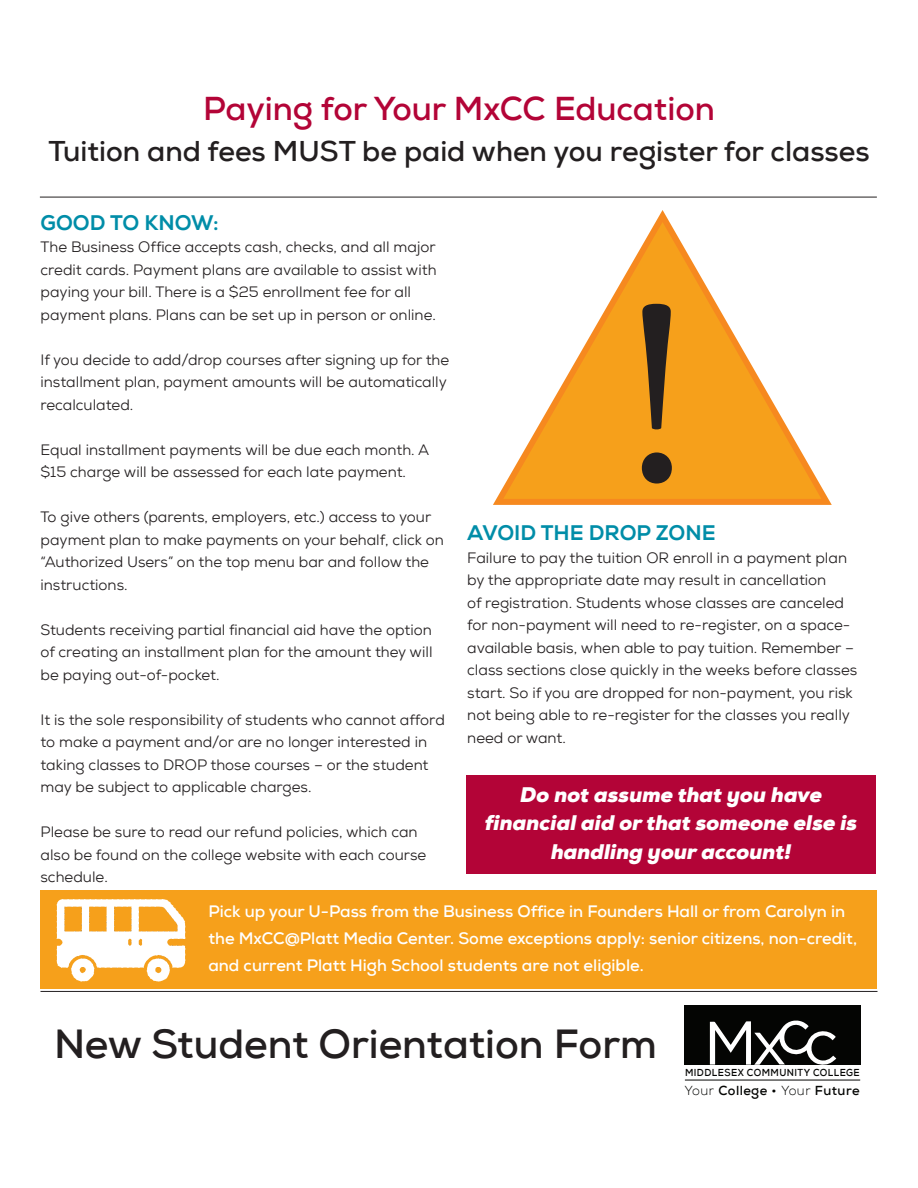
<style>
.page{position:relative;width:918px;height:1188px;background:#fff}
.page>*{position:absolute;margin:0;border:0;box-sizing:border-box;transform-origin:0 0}
.t1{font:265.5px "Minion Pro";color:#231f20}
.t2{font:700 40.5px "Nexa";color:#231f20}
.t3{font:700 33px "Nexa";color:#b30437}
.t4{font:700 28.5px "Nexa";color:#231f20}
.t5{font:italic 900 21px/28.5px "Nexa";color:#fff;text-align:center}
.t6{font:21px "Nexa X Bold";color:#008da8}
.t7{font:700 16.5px/27px "Nexa";color:#fff}
.t8{font:15px/22.5px "Nexa";color:#231f20}
.t9{font:700 13.05px "Nexa";letter-spacing:.04em;color:#040503}
.t10{font:700 10.05px "Nexa";letter-spacing:.045em;color:#040503;scale:.93 1}
.s1{font-weight:300}
</style>
<div class="page">
<hr style="left:40px;top:991px;width:838px;height:1px;background:#231f20">
<div style="left:684px;top:1005px;width:177px;height:59px;background:#040503"></div>
<svg style="left:710px;top:1021px;width:126px;height:44px"></svg>
<hr style="left:685px;top:1080px;width:175px;height:1px;background:#040503">
<hr style="left:40px;top:197px;width:837px;height:1px;background:#231f20">
<svg style="left:493px;top:210px;width:339px;height:295px"></svg>
<div style="left:466px;top:775px;width:410px;height:99px;background:#b30437"></div>
<div style="left:40px;top:890px;width:838px;height:99px;background:#f6a01b"></div>
<img style="left:56px;top:899px;width:130px;height:83px">
<h3 class="t3" style="left:203px;top:88px;width:513px">Paying for Your MxCC Education</h3>
<h3 class="t4" style="left:48px;top:133px;width:823px">Tuition and fees MUST be paid when you register for classes</h3>
<p class="t6" style="left:40px;top:210px;width:180px">GOOD TO KNOW:</p>
<p class="t8" style="left:40px;top:236px;width:398px">The Business Office accepts cash, checks, and all major credit cards. Payment plans are available to assist with paying your bill. There is a $25 enrollment fee for all payment plans. Plans can be set up in person or online.</p>
<p class="t8" style="left:40px;top:349px;width:410px">If you decide to add/drop courses after signing up for the installment plan, payment amounts will be automatically recalculated.</p>
<p class="t8" style="left:40px;top:439px;width:390px">Equal installment payments will be due each month. A $15 charge will be assessed for each late payment.</p>
<p class="t8" style="left:40px;top:506px;width:405px">To give others (parents, employers, etc.) access to your payment plan to make payments on your behalf, click on “Authorized Users” on the top menu bar and follow the instructions.</p>
<p class="t8" style="left:40px;top:619px;width:394px;text-align:justify">Students receiving partial financial aid have the option of creating an installment plan for the amount they will be paying out-of-pocket.</p>
<p class="t8" style="left:40px;top:709px;width:406px">It is the sole responsibility of students who cannot afford to make a payment and/or are no longer interested in taking classes to DROP those courses – or the student may be subject to applicable charges.</p>
<p class="t8" style="left:40px;top:821px;width:387px">Please be sure to read our refund policies, which can also be found on the college website with each course schedule.</p>
<p class="t1" style="left:620px;top:218px;width:75px">!</p>
<p class="t6" style="left:467px;top:520px;width:250px">AVOID THE DROP ZONE</p>
<p class="t8" style="left:467px;top:547px;width:392px">Failure to pay the tuition OR enroll in a payment plan by the appropriate date may result in cancellation<br>of registration. Students whose classes are canceled for non-payment will need to re-register, on a space&shy;available basis, when able to pay tuition. Remember – class sections close quickly in the weeks before classes start. So if you are dropped for non-payment, you risk not being able to re-register for the classes you really need or want.</p>
<p class="t5" style="left:485px;top:780px;width:374px">Do not assume that you have financial aid or that someone else is handling your account!</p>
<p class="t7" style="left:208px;top:898px;width:650px">Pick up your U-Pass from the Business Office in Founders Hall or from Carolyn in the MxCC@Platt Media Center. Some exceptions apply: senior citizens, non-credit, and current Platt High School students are not eligible.</p>
<h2 class="t2" style="left:54px;top:1018px;width:604px">New Student Orientation Form</h2>
<p class="t10" style="left:685px;top:1066px;width:189px">MIDDLESEX COMMUNITY COLLEGE</p>
<p class="t9" style="left:685px;top:1082px;width:177px"><span class="s1">Your</span> College • <span class="s1">Your</span> Future</p>
</div>
